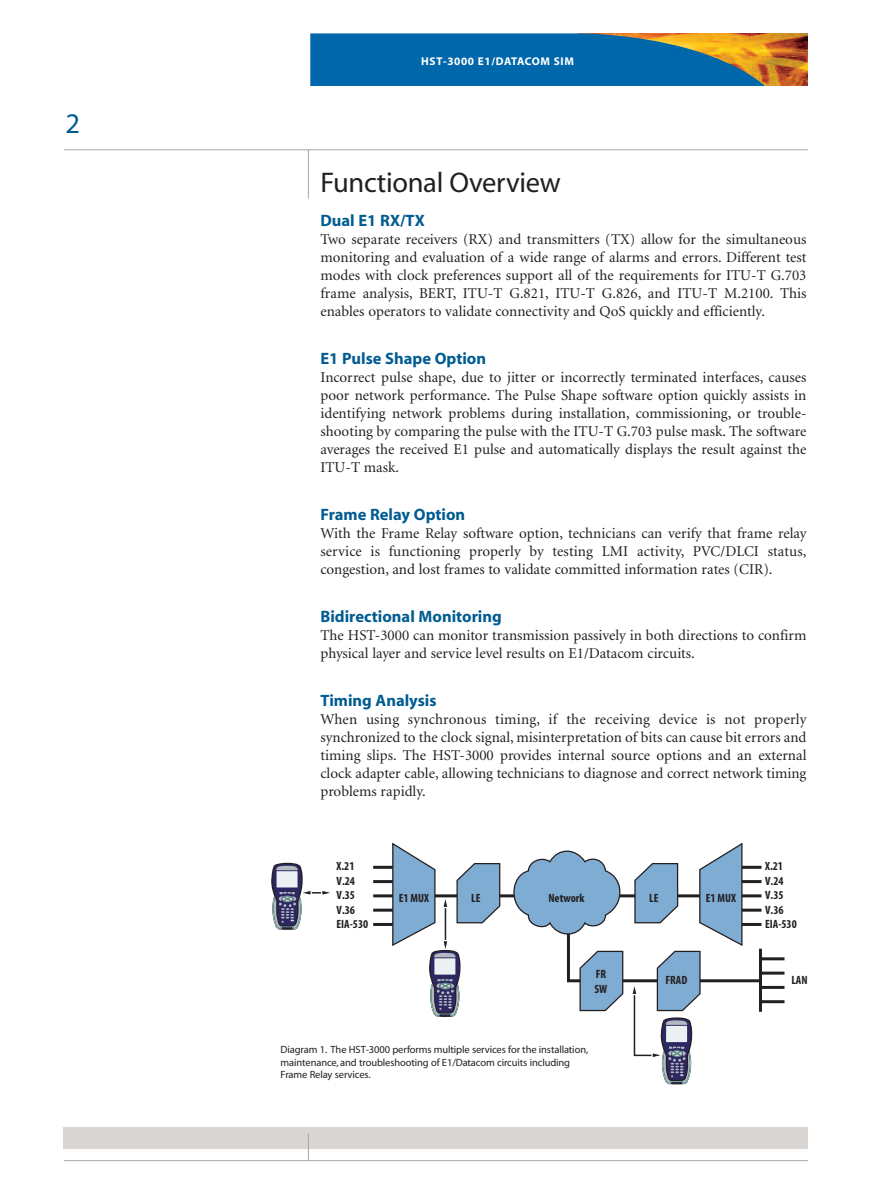
<style>
.page{position:relative;width:893px;height:1191px;background:#fff}
.page>*{position:absolute;margin:0;border:0;box-sizing:border-box;transform-origin:0 0}
.t1{font:28.5px "Myriad MM.400.wt.600.wd";letter-spacing:-.01em;color:#231f20}
.t2{font:28.5px "Myriad MM.400.wt.600.wd";color:#005c91}
.t3{font:16.5px "Myriad MM.700.wt.600.wd";color:#005c91}
.t4{font:15px/18px "Minion";color:#231f20;text-align:justify}
.t5{font:12px/14.4px "Myriad MM.700.300.";color:#231f20}
.t6{font:11.25px "Myriad MM.700.wt.600.wd";letter-spacing:.055em;color:#fff}
.t7{font:10.5px/12.6px "Myriad MM.400.wt.600.wd";letter-spacing:-.01em;color:#231f20}
</style>
<div class="page">
<hr style="left:308px;top:150px;width:1px;height:49px;background:#aca49e">
<hr style="left:64px;top:149px;width:744px;height:1px;background:#aca49e">
<div style="left:64px;top:1127px;width:744px;height:21px;background:#d9d6d3"></div>
<svg style="left:308px;top:1133px;width:1px;height:27px"></svg>
<hr style="left:64px;top:1160px;width:744px;height:1px;background:#aca49e">
<img style="left:766px;top:33px;width:42px;height:52px">
<svg style="left:310px;top:33px;width:456px;height:52px;background:#206f98"></svg>
<hr style="left:411px;top:894px;width:305px;height:3px;background:#231f20">
<hr style="left:373px;top:865px;width:24px;height:3px;background:#231f20">
<hr style="left:373px;top:880px;width:24px;height:3px;background:#231f20">
<hr style="left:373px;top:894px;width:24px;height:3px;background:#231f20">
<hr style="left:373px;top:908px;width:24px;height:3px;background:#231f20">
<hr style="left:373px;top:923px;width:24px;height:3px;background:#231f20">
<svg style="left:271px;top:862px;width:59px;height:68px"></svg>
<svg style="left:391px;top:842px;width:110px;height:175px"></svg>
<svg style="left:509px;top:842px;width:254px;height:242px"></svg>
<hr style="left:760px;top:957px;width:24px;height:3px;background:#231f20">
<hr style="left:760px;top:971px;width:24px;height:3px;background:#231f20">
<hr style="left:760px;top:986px;width:24px;height:3px;background:#231f20">
<hr style="left:760px;top:1000px;width:24px;height:3px;background:#231f20">
<hr style="left:759px;top:948px;width:3px;height:63px;background:#231f20">
<h1 class="t2" style="left:65px;top:112px;width:16px">2</h1>
<p class="t6" style="left:421px;top:57px;width:154px">HST-3000 E1/DATACOM SIM</p>
<h1 class="t1" style="left:320px;top:172px;width:242px">Functional Overview</h1>
<p class="t3" style="left:320px;top:214px;width:106px">Dual E1 RX/TX</p>
<p class="t4" style="left:320px;top:231px;width:487px">Two separate receivers (RX) and transmitters (TX) allow for the simultaneous monitoring and evaluation of a wide range of alarms and errors. Different test modes with clock preferences support all of the requirements for ITU-T G.703 frame analysis, BERT, ITU-T G.821, ITU-T G.826, and ITU-T M.2100. This enables operators to validate connectivity and QoS quickly and efficiently.</p>
<p class="t3" style="left:320px;top:352px;width:167px">E1 Pulse Shape Option</p>
<p class="t4" style="left:320px;top:369px;width:487px">Incorrect pulse shape, due to jitter or incorrectly terminated interfaces, causes poor network performance. The Pulse Shape software option quickly assists in identifying network problems during installation, commissioning, or trouble&shy;shooting by comparing the pulse with the ITU-T G.703 pulse mask. The software averages the received E1 pulse and automatically displays the result against the ITU-T mask.</p>
<p class="t3" style="left:320px;top:508px;width:146px">Frame Relay Option</p>
<p class="t4" style="left:320px;top:525px;width:487px">With the Frame Relay software option, technicians can verify that frame relay service is functioning properly by testing LMI activity, PVC/DLCI status, congestion, and lost frames to validate committed information rates (CIR).</p>
<p class="t3" style="left:320px;top:610px;width:183px">Bidirectional Monitoring</p>
<p class="t4" style="left:320px;top:627px;width:487px">The HST-3000 can monitor transmission passively in both directions to confirm physical layer and service level results on E1/Datacom circuits.</p>
<p class="t3" style="left:320px;top:694px;width:118px">Timing Analysis</p>
<p class="t4" style="left:320px;top:711px;width:487px">When using synchronous timing, if the receiving device is not properly synchronized to the clock signal, misinterpretation of bits can cause bit errors and timing slips. The HST-3000 provides internal source options and an external clock adapter cable, allowing technicians to diagnose and correct network timing problems rapidly.</p>
<p class="t5" style="left:337px;top:860px;width:33px">X.21<br>V.24<br>V.35<br>V.36<br>EIA-530</p>
<p class="t5" style="left:399px;top:891px;width:32px">E1 MUX</p>
<p class="t5" style="left:471px;top:891px;width:11px">LE</p>
<p class="t5" style="left:548px;top:891px;width:37px">Network</p>
<p class="t5" style="left:594px;top:968px;width:14px;line-height:15px">FR<br>SW</p>
<p class="t7" style="left:281px;top:1044px;width:309px">Diagram 1. The HST-3000 performs multiple services for the installation, maintenance, and troubleshooting of E1/Datacom circuits including<br>Frame Relay services.</p>
<p class="t5" style="left:649px;top:891px;width:11px">LE</p>
<p class="t5" style="left:706px;top:891px;width:32px">E1 MUX</p>
<p class="t5" style="left:765px;top:860px;width:33px">X.21<br>V.24<br>V.35<br>V.36<br>EIA-530</p>
<p class="t5" style="left:666px;top:974px;width:23px">FRAD</p>
<p class="t5" style="left:791px;top:974px;width:18px">LAN</p>
</div>
